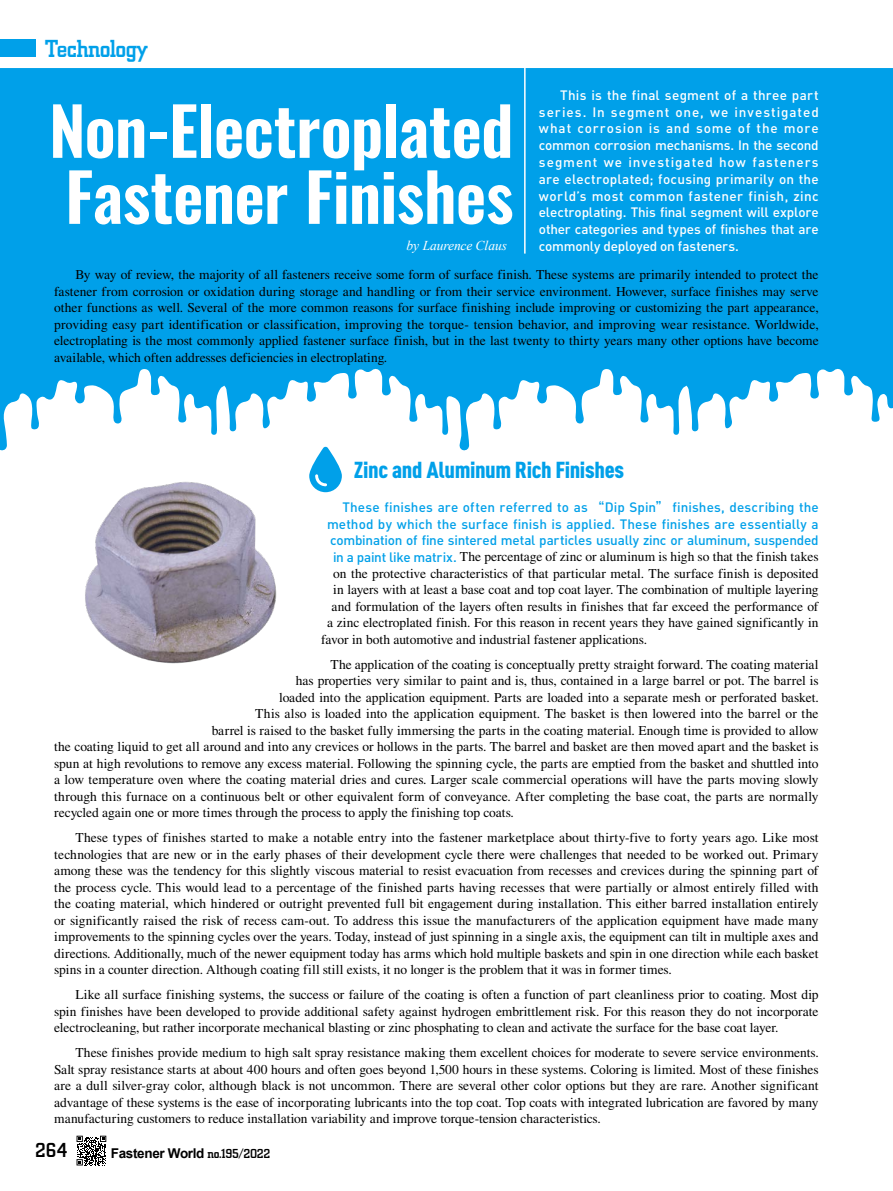
<style>
.page{position:relative;width:893px;height:1191px;background:#fff}
.page>*{position:absolute;margin:0;border:0;box-sizing:border-box;transform-origin:0 0}
.t1{font:600 66px/66px "Oswald";letter-spacing:-.01em;color:#fff}
.t2{font:500 25.5px "City D";letter-spacing:-.025em;color:#00a0e9}
.t3{font:900 22.8px "DIN Cond";letter-spacing:-.015em;color:#00a0e9;scale:1.05 1}
.t4{font:500 21px "City D";color:#000}
.t5{font:13.5px/16.5px "Times LT Std";color:#000;text-align:justify}
.t6{font:500 13.5px/16.8px "DIN Pro";letter-spacing:-.01em;color:#fff;text-align:justify}
.t7{font:500 13.5px/16.5px "DIN Pro";letter-spacing:-.015em;color:#00a0e9;text-align:justify}
.t8{font:700 13.5px "Arial";letter-spacing:-.025em;color:#000}
.t9{font:italic 13.5px "Times New Roman";letter-spacing:-.005em;color:#fff}
.s1{font-family:"DF Hei Std W7";font-weight:400}
.s2{font-family:"DIN Pro";font-weight:500;color:#00a0e9}
.s3{font-family:"City D";font-weight:500}
</style>
<div class="page">
<svg style="left:0;top:68px;width:893px;height:383px;background:#24adec"></svg>
<div style="left:0;top:40px;width:36px;height:17px;background:#00a0e9"></div>
<svg style="left:77px;top:1135px;width:29px;height:30px"></svg>
<hr style="left:524px;top:0;width:2px;height:254px;background:#fff">
<svg style="left:309px;top:446px;width:33px;height:46px"></svg>
<img style="left:54px;top:442px;width:245px;height:222px">
<h2 class="t2" style="left:45px;top:35px;width:105px">Technology</h2>
<h1 class="t1" style="left:49px;top:102px;width:466px">Non-Electroplated<br>Fastener Finishes</h1>
<p class="t9" style="left:406px;top:236px;width:102px">by Laurence Claus</p>
<p class="t6" style="left:539px;top:86px;width:281px;text-indent:21px">This is the final segment of a three part series. In segment one, we investigated what corrosion is and some of the more common corrosion mechanisms. In the second segment we investigated how fasteners are electroplated; focusing primarily on the world’s most common fastener finish, zinc electroplating. This final segment will explore other categories and types of finishes that are commonly deployed on fasteners.</p>
<p class="t5" style="left:54px;top:266px;width:766px;text-indent:21px">By way of review, the majority of all fasteners receive some form of surface finish. These systems are primarily intended to protect the fastener from corrosion or oxidation during storage and handling or from their service environment. However, surface finishes may serve other functions as well. Several of the more common reasons for surface finishing include improving or customizing the part appearance, providing easy part identification or classification, improving the torque- tension behavior, and improving wear resistance. Worldwide, electroplating is the most commonly applied fastener surface finish, but in the last twenty to thirty years many other options have become available, which often addresses deficiencies in electroplating.</p>
<h3 class="t3" style="left:354px;top:455px;width:259px">Zinc and Aluminum Rich Finishes</h3>
<p class="t7" style="left:327px;top:498px;width:493px;text-indent:15px">These finishes are often referred to as <span class="s1">“</span>Dip Spin<span class="s1">”</span> finishes, describing the method by which the surface finish is applied. These finishes are essentially a combination of fine sintered metal particles usually zinc or aluminum, suspended</p>
<p class="t5" style="left:333px;top:548px;width:487px"><span class="s2">in a paint like matrix.</span> The percentage of zinc or aluminum is high so that the finish takes</p>
<p class="t5" style="left:333px;top:565px;width:487px">on the protective characteristics of that particular metal. The surface finish is deposited</p>
<p class="t5" style="left:333px;top:581px;width:487px">in layers with at least a base coat and top coat layer. The combination of multiple layering</p>
<p class="t5" style="left:332px;top:598px;width:488px">and formulation of the layers often results in finishes that far exceed the performance of</p>
<p class="t5" style="left:327px;top:614px;width:493px">a zinc electroplated finish. For this reason in recent years they have gained significantly in</p>
<p class="t5" style="left:321px;top:631px;width:327px">favor in both automotive and industrial fastener applications.</p>
<p class="t5" style="left:330px;top:656px;width:490px">The application of the coating is conceptually pretty straight forward. The coating material</p>
<p class="t5" style="left:296px;top:672px;width:524px">has properties very similar to paint and is, thus, contained in a large barrel or pot. The barrel is</p>
<p class="t5" style="left:279px;top:689px;width:541px">loaded into the application equipment. Parts are loaded into a separate mesh or perforated basket.</p>
<p class="t5" style="left:255px;top:705px;width:565px">This also is loaded into the application equipment. The basket is then lowered into the barrel or the</p>
<p class="t5" style="left:212px;top:722px;width:608px">barrel is raised to the basket fully immersing the parts in the coating material. Enough time is provided to allow</p>
<p class="t5" style="left:54px;top:738px;width:766px">the coating liquid to get all around and into any crevices or hollows in the parts. The barrel and basket are then moved apart and the basket is</p>
<p class="t5" style="left:54px;top:755px;width:766px">spun at high revolutions to remove any excess material. Following the spinning cycle, the parts are emptied from the basket and shuttled into</p>
<p class="t5" style="left:54px;top:771px;width:766px">a low temperature oven where the coating material dries and cures. Larger scale commercial operations will have the parts moving slowly</p>
<p class="t5" style="left:54px;top:788px;width:766px">through this furnace on a continuous belt or other equivalent form of conveyance. After completing the base coat, the parts are normally</p>
<p class="t5" style="left:54px;top:804px;width:461px">recycled again one or more times through the process to apply the finishing top coats.</p>
<p class="t5" style="left:54px;top:829px;width:766px;text-indent:21px">These types of finishes started to make a notable entry into the fastener marketplace about thirty-five to forty years ago. Like most technologies that are new or in the early phases of their development cycle there were challenges that needed to be worked out. Primary among these was the tendency for this slightly viscous material to resist evacuation from recesses and crevices during the spinning part of the process cycle. This would lead to a percentage of the finished parts having recesses that were partially or almost entirely filled with the coating material, which hindered or outright prevented full bit engagement during installation. This either barred installation entirely or significantly raised the risk of recess cam-out. To address this issue the manufacturers of the application equipment have made many improvements to the spinning cycles over the years. Today, instead of just spinning in a single axis, the equipment can tilt in multiple axes and directions. Additionally, much of the newer equipment today has arms which hold multiple baskets and spin in one direction while each basket spins in a counter direction. Although coating fill still exists, it no longer is the problem that it was in former times.</p>
<p class="t5" style="left:54px;top:986px;width:766px;text-indent:21px">Like all surface finishing systems, the success or failure of the coating is often a function of part cleanliness prior to coating. Most dip spin finishes have been developed to provide additional safety against hydrogen embrittlement risk. For this reason they do not incorporate electrocleaning, but rather incorporate mechanical blasting or zinc phosphating to clean and activate the surface for the base coat layer.</p>
<p class="t5" style="left:54px;top:1044px;width:766px;text-indent:21px">These finishes provide medium to high salt spray resistance making them excellent choices for moderate to severe service environments.<br>Salt spray resistance starts at about 400 hours and often goes beyond 1,500 hours in these systems. Coloring is limited. Most of these finishes are a dull silver-gray color, although black is not uncommon. There are several other color options but they are rare. Another significant advantage of these systems is the ease of incorporating lubricants into the top coat. Top coats with integrated lubrication are favored by many manufacturing customers to reduce installation variability and improve torque-tension characteristics.</p>
<h3 class="t4" style="left:35px;top:1138px;width:34px">264</h3>
<p class="t8" style="left:111px;top:1144px;width:161px">Fastener World <span class="s3">no.195/2022</span></p>
</div>
